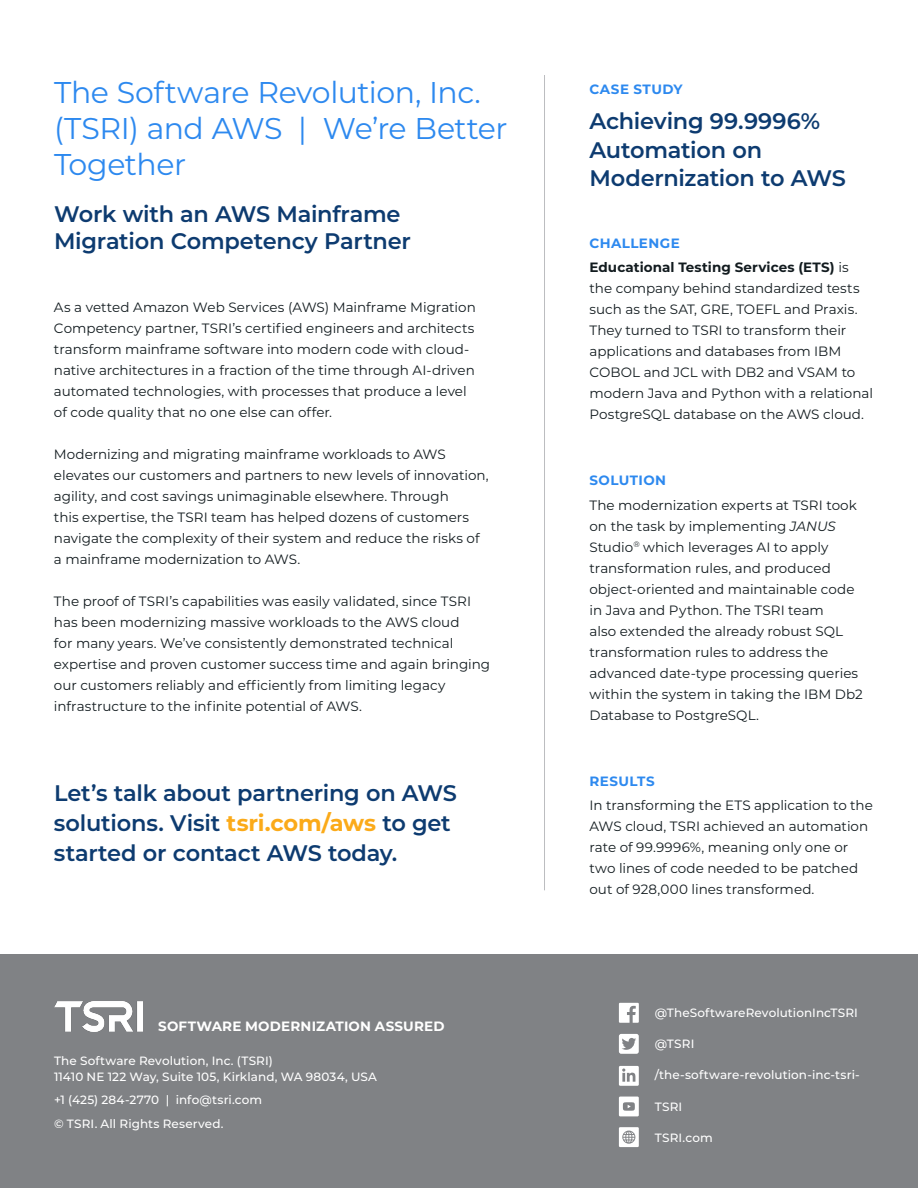
<style>
.page{position:relative;width:918px;height:1188px;background:#fff}
.page>*{position:absolute;margin:0;border:0;box-sizing:border-box;transform-origin:0 0}
.t1{font:30px/36px "Montserrat";letter-spacing:-.015em;color:#2d89ef}
.t2{font:600 22.5px/30px "Montserrat";letter-spacing:-.01em;color:#0d3b70}
.t3{font:13.5px/21px "Montserrat";color:#121b1f}
.t4{font:700 13.5px/24.3px "Montserrat";letter-spacing:.01em;color:#121b1f}
.t5{font:700 13.5px "Montserrat";letter-spacing:.015em;color:#fff}
.t6{font:700 13.5px "Montserrat";letter-spacing:.035em;color:#2d89ef}
.t7{font:500 12px/16.5px "Montserrat";letter-spacing:.01em;color:#fff}
.s1{font-weight:700;color:#fbaa19}
.s2{color:#2d89ef}
.s3{font-weight:400}
.s4{font-style:italic}
</style>
<div class="page">
<div style="left:0;top:954px;width:918px;height:234px;background:#808285"></div>
<svg style="left:619px;top:1003px;width:20px;height:20px"></svg>
<svg style="left:619px;top:1066px;width:20px;height:20px"></svg>
<svg style="left:619px;top:1034px;width:20px;height:20px"></svg>
<svg style="left:619px;top:1097px;width:20px;height:19px"></svg>
<svg style="left:619px;top:1127px;width:20px;height:20px"></svg>
<img style="left:54px;top:1002px;width:88px;height:30px">
<hr style="left:544px;top:75px;width:1px;height:815px;background:#bcbdc0">
<h1 class="t1" style="left:54px;top:73px;width:455px">The Software Revolution, Inc. (TSRI) and AWS | We’re Better<br>Together</h1>
<h2 class="t2" style="left:54px;top:199px;width:358px;line-height:27px">Work with an AWS Mainframe<br>Migration Competency Partner</h2>
<p class="t3" style="left:54px;top:296px;width:423px">As a vetted Amazon Web Services (AWS) Mainframe Migration Competency partner, TSRI’s certified engineers and architects transform mainframe software into modern code with cloud&shy;native architectures in a fraction of the time through AI-driven automated technologies, with processes that produce a level of code quality that no one else can offer.</p>
<p class="t3" style="left:54px;top:443px;width:436px">Modernizing and migrating mainframe workloads to AWS elevates our customers and partners to new levels of innovation, agility, and cost savings unimaginable elsewhere. Through<br>this expertise, the TSRI team has helped dozens of customers navigate the complexity of their system and reduce the risks of a mainframe modernization to AWS.</p>
<p class="t3" style="left:54px;top:590px;width:438px">The proof of TSRI’s capabilities was easily validated, since TSRI has been modernizing massive workloads to the AWS cloud<br>for many years. We’ve consistently demonstrated technical expertise and proven customer success time and again bringing our customers reliably and efficiently from limiting legacy infrastructure to the infinite potential of AWS.</p>
<h2 class="t2" style="left:54px;top:777px;width:405px">Let’s talk about partnering on AWS solutions. Visit <span class="s1">tsri.com/aws</span> to get started or contact AWS today.</h2>
<p class="t5" style="left:158px;top:1016px;width:288px">SOFTWARE MODERNIZATION ASSURED</p>
<p class="t7" style="left:54px;top:1052px;width:325px">The Software Revolution, Inc. (TSRI)<br>11410 NE 122 Way, Suite 105, Kirkland, WA 98034, USA</p>
<p class="t7" style="left:54px;top:1088px;width:210px;line-height:23.2px">+1 (425) 284-2770 | info@tsri.com © TSRI. All Rights Reserved.</p>
<p class="t6" style="left:590px;top:80px;width:95px">CASE STUDY</p>
<h2 class="t2" style="left:590px;top:106px;width:258px;line-height:28.5px">Achieving 99.9996%<br>Automation on<br>Modernization to AWS</h2>
<p class="t4" style="left:590px;top:230px;width:261px"><span class="s2">CHALLENGE<br></span>Educational Testing Services (ETS) <span class="s3">is</span></p>
<p class="t3" style="left:590px;top:277px;width:285px">the company behind standardized tests such as the SAT, GRE, TOEFL and Praxis.<br>They turned to TSRI to transform their applications and databases from IBM COBOL and JCL with DB2 and VSAM to modern Java and Python with a relational PostgreSQL database on the AWS cloud.</p>
<p class="t6" style="left:590px;top:471px;width:78px">SOLUTION</p>
<p class="t3" style="left:590px;top:494px;width:275px">The modernization experts at TSRI took on the task by implementing <span class="s4">JANUS </span>Studio<sup>®</sup> which leverages AI to apply transformation rules, and produced object-oriented and maintainable code in Java and Python. The TSRI team<br>also extended the already robust SQL transformation rules to address the advanced date-type processing queries within the system in taking the IBM Db2<br>Database to PostgreSQL.</p>
<p class="t6" style="left:590px;top:771px;width:67px">RESULTS</p>
<p class="t3" style="left:590px;top:794px;width:285px">In transforming the ETS application to the AWS cloud, TSRI achieved an automation rate of 99.9996%, meaning only one or two lines of code needed to be patched out of 928,000 lines transformed.</p>
<p class="t7" style="left:655px;top:1004px;width:205px">@TheSoftwareRevolutionIncTSRI</p>
<p class="t7" style="left:655px;top:1035px;width:41px">@TSRI</p>
<p class="t7" style="left:655px;top:1066px;width:206px">/the-software-revolution-inc-tsri-</p>
<p class="t7" style="left:655px;top:1098px;width:29px">TSRI</p>
<p class="t7" style="left:655px;top:1129px;width:59px">TSRI.com</p>
</div>
